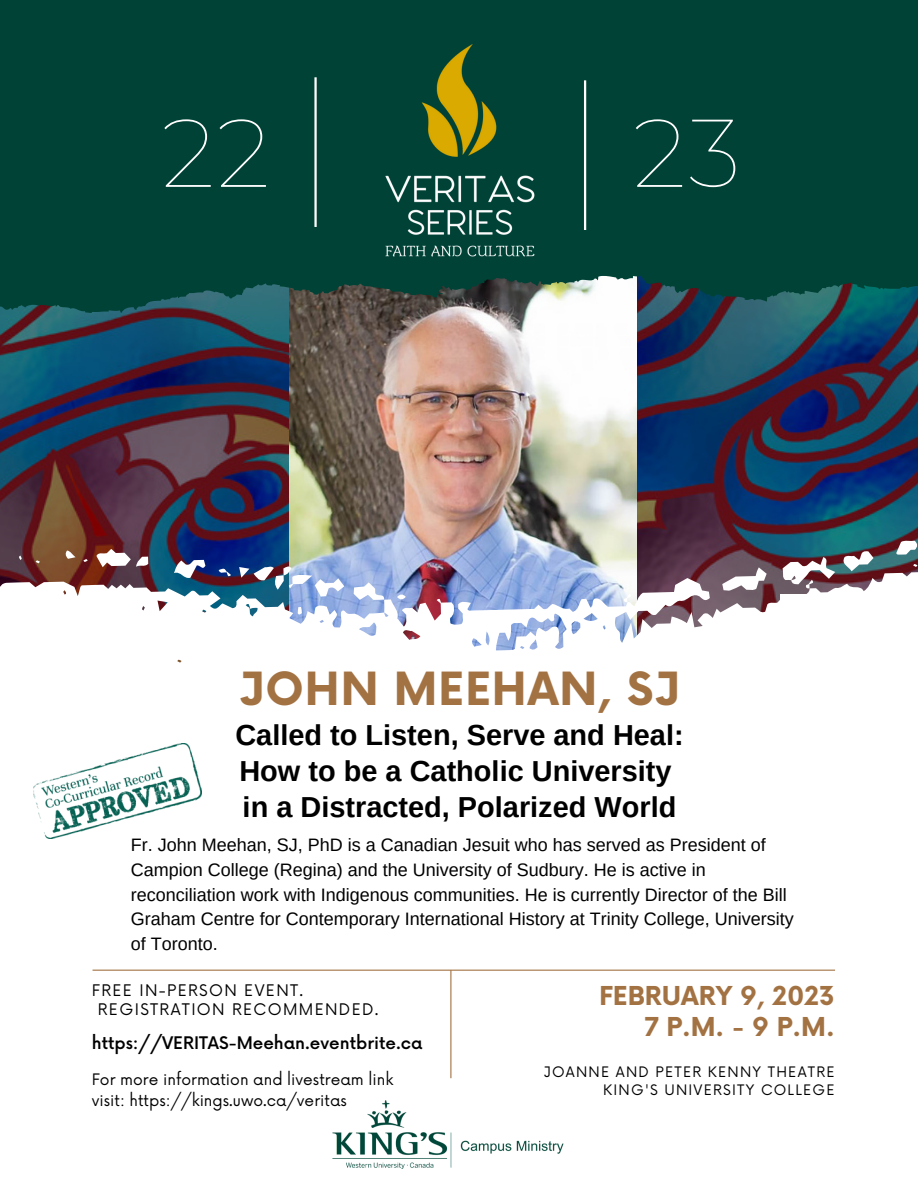
<style>
.page{position:relative;width:918px;height:1188px;background:#fff}
.page>*{position:absolute;margin:0;border:0;box-sizing:border-box;transform-origin:0 0}
.t1{font:100 96px "Montserrat";color:#fff}
.t2{font:700 44.55px "Now";letter-spacing:.02em;color:#a37243}
.t3{font:700 28.95px/36px "Arimo";color:#000}
.t4{font:700 25.35px/30.8px "Now";color:#a37243;text-align:right}
.t5{font:18px/24.8px "Arimo";color:#000}
.t6{font:500 16.95px "Now";color:#000}
.t7{font:15.6px/19.2px "Now";letter-spacing:.085em;color:#000}
.t8{font:15.45px/21.3px "Now";color:#000}
.t9{font:14.1px/18px "Now";letter-spacing:.085em;color:#000;text-align:right}
</style>
<div class="page">
<img style="left:0;top:351px;width:918px;height:190px">
<img style="left:289px;top:351px;width:348px;height:190px">
<svg style="left:0;top:334px;width:918px;height:17px;background:#5d6a7b"></svg>
<svg style="left:0;top:325px;width:918px;height:9px;background:#5e6e7a"></svg>
<svg style="left:0;top:0;width:918px;height:325px;background:#0b473d"></svg>
<svg style="left:0;top:541px;width:918px;height:122px"></svg>
<svg style="left:722px;top:567px;width:45px;height:25px"></svg>
<svg style="left:174px;top:560px;width:32px;height:20px"></svg>
<svg style="left:841px;top:550px;width:33px;height:22px"></svg>
<svg style="left:353px;top:582px;width:32px;height:18px"></svg>
<svg style="left:896px;top:539px;width:22px;height:16px"></svg>
<svg style="left:96px;top:548px;width:52px;height:20px"></svg>
<svg style="left:65px;top:550px;width:11px;height:9px"></svg>
<svg style="left:298px;top:607px;width:4px;height:8px"></svg>
<svg style="left:397px;top:594px;width:9px;height:6px"></svg>
<svg style="left:19px;top:556px;width:3px;height:4px"></svg>
<svg style="left:36px;top:560px;width:4px;height:3px"></svg>
<svg style="left:83px;top:559px;width:5px;height:3px"></svg>
<svg style="left:219px;top:568px;width:12px;height:10px"></svg>
<svg style="left:913px;top:564px;width:5px;height:3px"></svg>
<svg style="left:239px;top:565px;width:106px;height:32px"></svg>
<svg style="left:781px;top:557px;width:54px;height:32px"></svg>
<svg style="left:437px;top:597px;width:4px;height:7px"></svg>
<svg style="left:623px;top:593px;width:10px;height:9px"></svg>
<hr style="left:93px;top:970px;width:742px;height:1px;background:#a37243">
<hr style="left:450px;top:970px;width:1px;height:108px;background:#a37243">
<img style="left:378px;top:29px;width:163px;height:241px">
<hr style="left:314px;top:77px;width:3px;height:150px;background:#fff">
<hr style="left:584px;top:80px;width:2px;height:150px;background:#fff">
<img style="left:332px;top:1100px;width:232px;height:69px">
<div style="left:781px;top:594px;width:129px;height:103px;background:#fff"></div>
<img style="left:33px;top:744px;width:169px;height:94px">
<h1 class="t1" style="left:162px;top:94px;width:110px">22</h1>
<h1 class="t1" style="left:633px;top:94px;width:109px">23</h1>
<h2 class="t2" style="left:239px;top:665px;width:442px">JOHN MEEHAN, SJ</h2>
<h3 class="t3" style="left:235px;top:717px;width:450px">Called to Listen, Serve and Heal:<br>How to be a Catholic University in a Distracted, Polarized World</h3>
<p class="t5" style="left:131px;top:832px;width:664px">Fr. John Meehan, SJ, PhD is a Canadian Jesuit who has served as President of Campion College (Regina) and the University of Sudbury. He is active in reconciliation work with Indigenous communities. He is currently Director of the Bill Graham Centre for Contemporary International History at Trinity College, University of Toronto.</p>
<p class="t7" style="left:98px;top:982px;width:282px;text-indent:-6px">FREE IN-PERSON EVENT.<br>REGISTRATION RECOMMENDED.</p>
<p class="t6" style="left:92px;top:1034px;width:332px">https://VERITAS-Meehan.eventbrite.ca</p>
<p class="t8" style="left:92px;top:1069px;width:303px">For more information and livestream link visit: https://kings.uwo.ca/veritas</p>
<h3 class="t4" style="left:599px;top:982px;width:237px">FEBRUARY 9, 2023<br>7 P.M. - 9 P.M.</h3>
<p class="t9" style="left:544px;top:1064px;width:292px">JOANNE AND PETER KENNY THEATRE<br>KING'S UNIVERSITY COLLEGE</p>
</div>
